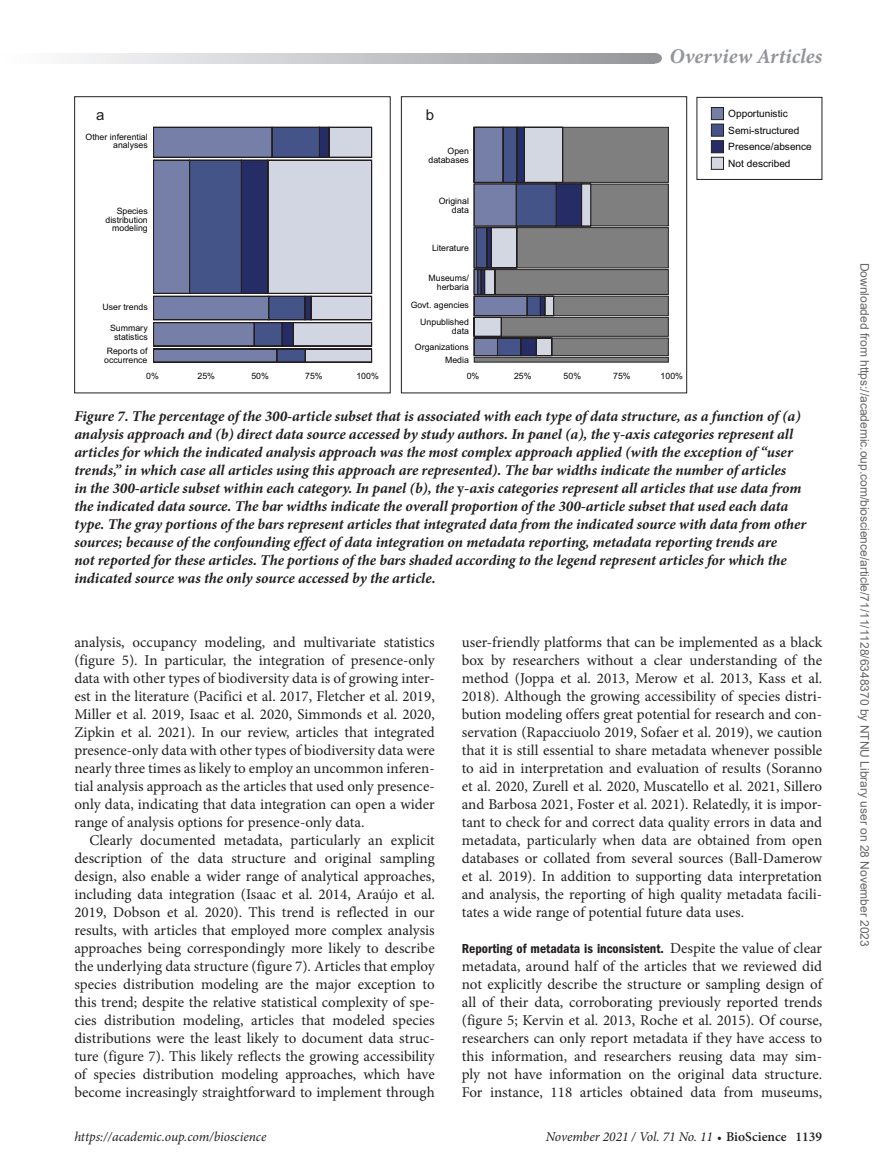
<style>
.page{position:relative;width:894px;height:1174px;background:#fff}
.page>*{position:absolute;margin:0;border:0;box-sizing:border-box;transform-origin:0 0}
.t1{font:italic 700 21px "Minion Pro";letter-spacing:.005em;color:#939598}
.Para{font:15px/18px "Minion Pro";color:#231f20;text-align:justify}
.FigCaption{font:italic 700 15px/18px "Minion Pro";letter-spacing:-.005em;color:#231f20}
.t2{font:15px "Arial";color:#231f20}
.t3{font:italic 13.5px "Minion Pro";letter-spacing:-.005em;color:#231f20}
.t4{font:13.5px "ITC Franklin Gothic Std Dm Cd";color:#231f20}
.t5{font:12px "Arial";color:#666}
.t6{font:10.05px/16.5px "Arial";color:#050504}
.t7{font:8.7px/8.7px "Arial";color:#050504;text-align:right}
.s1{font-style:normal}
.s2{font-family:"Minion Pro";font-size:15px}
.s3{font-weight:600;font-style:normal;font-size:12px}
.s4{font-weight:600;font-style:normal}
</style>
<div class="page">
<svg style="left:72px;top:53px;width:580px;height:11px;background:#c5c6c9"></svg>
<div style="left:648px;top:53px;width:13px;height:11px;background:#939598;border-radius:50%"></div>
<svg style="left:74px;top:96px;width:747px;height:297px"></svg>
<svg style="left:153px;top:127px;width:219px;height:235px;background:#838aa7"></svg>
<svg style="left:474px;top:357px;width:194px;height:5px"></svg>
<svg style="left:473px;top:127px;width:195px;height:229px;background:#797b82"></svg>
<div style="left:581px;top:184px;width:9px;height:42px;background:#d2d7e2;border:1px solid #231f20"></div>
<div style="left:555px;top:184px;width:26px;height:42px;background:#252c66;border:1px solid #231f20"></div>
<div style="left:515px;top:184px;width:41px;height:42px;background:#445488;border:1px solid #231f20"></div>
<div style="left:474px;top:184px;width:42px;height:42px;background:#757fa7;border:1px solid #231f20"></div>
<p class="t2" style="left:96px;top:105px;width:10px">a</p>
<p class="t2" style="left:425px;top:105px;width:10px">b</p>
<p class="t7" style="left:85px;top:132px;width:64px">Other inferential analyses</p>
<p class="t7" style="left:105px;top:206px;width:44px">Species distribution modeling</p>
<p class="t7" style="left:102px;top:302px;width:47px">User trends</p>
<p class="t7" style="left:110px;top:324px;width:39px;text-align:center">Summary statistics</p>
<p class="t7" style="left:104px;top:347px;width:45px;text-align:left">Reports of occurrence</p>
<p class="t7" style="left:428px;top:147px;width:42px">Open databases</p>
<p class="t7" style="left:438px;top:196px;width:32px">Original data</p>
<p class="t7" style="left:432px;top:243px;width:38px">Literature</p>
<p class="t7" style="left:428px;top:274px;width:42px">Museums/ herbaria</p>
<p class="t7" style="left:410px;top:301px;width:60px">Govt. agencies</p>
<p class="t7" style="left:420px;top:318px;width:50px">Unpublished data</p>
<p class="t7" style="left:415px;top:342px;width:55px">Organizations</p>
<p class="t7" style="left:445px;top:355px;width:25px">Media</p>
<h1 class="t1" style="left:669px;top:41px;width:154px">Overview Articles</h1>
<p class="t6" style="left:727px;top:105px;width:85px">Opportunistic<br>Semi-structured<br>Presence/absence<br>Not described</p>
<p class="t7" style="left:146px;top:372px;width:14px">0%</p>
<p class="t7" style="left:197px;top:372px;width:19px">25%</p>
<p class="t7" style="left:251px;top:372px;width:19px">50%</p>
<p class="t7" style="left:305px;top:372px;width:19px">75%</p>
<p class="t7" style="left:356px;top:372px;width:24px">100%</p>
<p class="t7" style="left:466px;top:372px;width:14px">0%</p>
<p class="t7" style="left:513px;top:372px;width:19px">25%</p>
<p class="t7" style="left:563px;top:372px;width:19px">50%</p>
<p class="t7" style="left:613px;top:372px;width:19px">75%</p>
<p class="t7" style="left:660px;top:372px;width:24px">100%</p>
<p class="FigCaption" style="left:74px;top:406px;width:733px">Figure 7. The percentage of the 300-article subset that is associated with each type of data structure, as a function of (a) analysis approach and (b) direct data source accessed by study authors. In panel (a), the <span class="s1">y</span>-axis categories represent all articles for which the indicated analysis approach was the most complex approach applied (with the exception of “user trends,” in which case all articles using this approach are represented). The bar widths indicate the number of articles<br>in the 300-article subset within each category. In panel (b), the <span class="s1">y</span>-axis categories represent all articles that use data from the indicated data source. The bar widths indicate the overall proportion of the 300-article subset that used each data type. The gray portions of the bars represent articles that integrated data from the indicated source with data from other sources; because of the confounding effect of data integration on metadata reporting, metadata reporting trends are<br>not reported for these articles. The portions of the bars shaded according to the legend represent articles for which the indicated source was the only source accessed by the article.</p>
<p class="Para" style="left:74px;top:633px;width:362px">analysis, occupancy modeling, and multivariate statistics (figure 5). In particular, the integration of presence-only data with other types of biodiversity data is of growing inter&shy;est in the literature (Pacifici et al. 2017, Fletcher et al. 2019, Miller et al. 2019, Isaac et al. 2020, Simmonds et al. 2020, Zipkin et al. 2021). In our review, articles that integrated presence-only data with other types of biodiversity data were nearly three times as likely to employ an uncommon inferen&shy;tial analysis approach as the articles that used only presence&shy;only data, indicating that data integration can open a wider range of analysis options for presence-only data.</p>
<p class="Para" style="left:74px;top:831px;width:362px;text-indent:15px">Clearly documented metadata, particularly an explicit description of the data structure and original sampling design, also enable a wider range of analytical approaches, including data integration (Isaac et al. 2014, Araújo et al.<br>2019, Dobson et al. 2020). This trend is reflected in our results, with articles that employed more complex analysis approaches being correspondingly more likely to describe the underlying data structure (figure 7). Articles that employ species distribution modeling are the major exception to this trend; despite the relative statistical complexity of spe&shy;cies distribution modeling, articles that modeled species distributions were the least likely to document data struc&shy;ture (figure 7). This likely reflects the growing accessibility of species distribution modeling approaches, which have become increasingly straightforward to implement through</p>
<p class="Para" style="left:461px;top:633px;width:362px">user-friendly platforms that can be implemented as a black box by researchers without a clear understanding of the method (Joppa et al. 2013, Merow et al. 2013, Kass et al.<br>2018). Although the growing accessibility of species distri&shy;bution modeling offers great potential for research and con&shy;servation (Rapacciuolo 2019, Sofaer et al. 2019), we caution that it is still essential to share metadata whenever possible to aid in interpretation and evaluation of results (Soranno et al. 2020, Zurell et al. 2020, Muscatello et al. 2021, Sillero and Barbosa 2021, Foster et al. 2021). Relatedly, it is impor&shy;tant to check for and correct data quality errors in data and metadata, particularly when data are obtained from open databases or collated from several sources (Ball-Damerow et al. 2019). In addition to supporting data interpretation and analysis, the reporting of high quality metadata facili&shy;tates a wide range of potential future data uses.</p>
<h2 class="t4" style="left:461px;top:940px;width:362px">Reporting of metadata is inconsistent. <span class="s2">Despite the value of clear</span></h2>
<h2 class="Para" style="left:461px;top:957px;width:362px">metadata, around half of the articles that we reviewed did not explicitly describe the structure or sampling design of all of their data, corroborating previously reported trends (figure 5; Kervin et al. 2013, Roche et al. 2015). Of course, researchers can only report metadata if they have access to this information, and researchers reusing data may sim&shy;ply not have information on the original data structure.<br>For instance, 118 articles obtained data from museums,</h2>
<p class="t3" style="left:74px;top:1127px;width:193px">https://academic.oup.com/bioscience</p>
<p class="t3" style="left:545px;top:1127px;width:278px">November 2021 / Vol. 71 No. 11 <span class="s3">•</span> <span class="s4">BioScience 1139</span></p>
<p class="t5" style="left:868px;top:262px;width:685px;rotate:90deg">Downloaded from https://academic.oup.com/bioscience/article/71/11/1128/6348370 by NTNU Library user on 28 November 2023</p>
</div>
